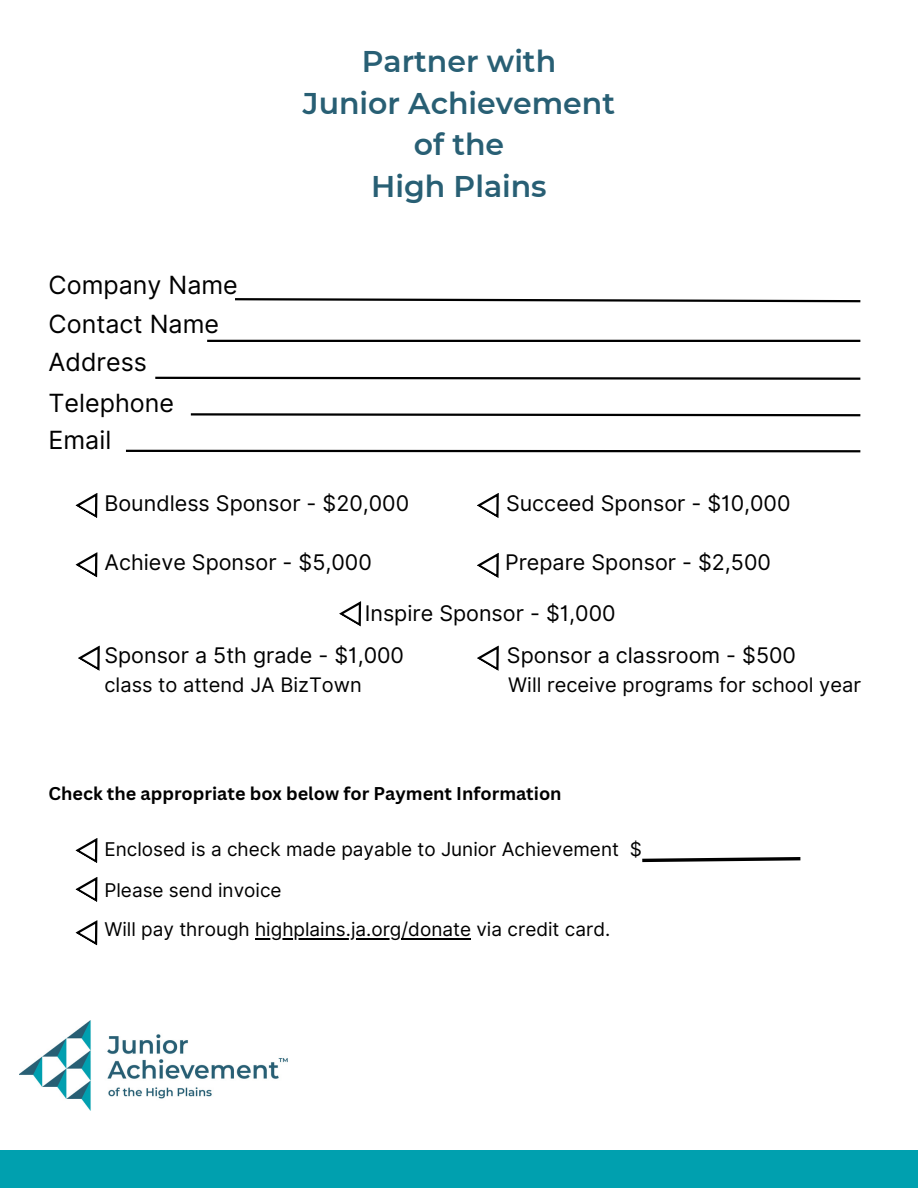
<style>
.page{position:relative;width:918px;height:1188px;background:#fff}
.page>*{position:absolute;margin:0;border:0;box-sizing:border-box;transform-origin:0 0}
.t1{font:600 30px/41.7px "Montserrat";color:#285f74;text-align:center}
.t2{font:25.05px "Inter";color:#000}
.t3{font:21.6px "Inter";color:#000}
.t4{font:20.1px "Inter";color:#000}
.t5{font:18.9px "Inter";color:#000}
.t6{font:700 18px "Canva Sans";color:#000}
</style>
<div class="page">
<div style="left:0;top:1151px;width:918px;height:37px;background:#00a0af"></div>
<img style="left:19px;top:1021px;width:269px;height:90px">
<svg style="left:155px;top:376px;width:706px;height:4px"></svg>
<svg style="left:190px;top:413px;width:671px;height:4px"></svg>
<hr style="left:207px;top:340px;width:653px;height:2px;background:#000">
<hr style="left:126px;top:450px;width:734px;height:2px;background:#000">
<svg style="left:75px;top:493px;width:22px;height:25px"></svg>
<hr style="left:255px;top:938px;width:147px;height:2px;background:#000">
<hr style="left:402px;top:938px;width:69px;height:2px;background:#000">
<svg style="left:477px;top:493px;width:22px;height:25px"></svg>
<svg style="left:75px;top:552px;width:22px;height:26px"></svg>
<svg style="left:477px;top:553px;width:22px;height:25px"></svg>
<svg style="left:78px;top:645px;width:22px;height:26px"></svg>
<svg style="left:75px;top:877px;width:22px;height:25px"></svg>
<svg style="left:75px;top:920px;width:22px;height:26px"></svg>
<svg style="left:642px;top:857px;width:159px;height:6px"></svg>
<svg style="left:235px;top:298px;width:626px;height:5px"></svg>
<svg style="left:339px;top:601px;width:22px;height:26px"></svg>
<svg style="left:477px;top:645px;width:22px;height:26px"></svg>
<svg style="left:75px;top:838px;width:22px;height:25px"></svg>
<h2 class="t2" style="left:49px;top:270px;width:191px">Company Name</h2>
<h3 class="t2" style="left:49px;top:309px;width:172px">Contact Name</h3>
<p class="t2" style="left:49px;top:347px;width:100px">Address</p>
<p class="t2" style="left:49px;top:388px;width:127px">Telephone</p>
<h3 class="t2" style="left:49px;top:424px;width:64px">Email</h3>
<p class="t1" style="left:303px;top:40px;width:314px">Partner with<br>Junior Achievement of the<br>High Plains</p>
<h2 class="t3" style="left:104px;top:491px;width:306px">Boundless Sponsor - $20,000</h2>
<h2 class="t3" style="left:506px;top:491px;width:286px">Succeed Sponsor - $10,000</h2>
<h2 class="t3" style="left:104px;top:550px;width:269px">Achieve Sponsor - $5,000</h2>
<h2 class="t3" style="left:505px;top:550px;width:267px">Prepare Sponsor - $2,500</h2>
<h2 class="t3" style="left:365px;top:600px;width:252px">Inspire Sponsor - $1,000</h2>
<h2 class="t3" style="left:104px;top:642px;width:301px">Sponsor a 5th grade - $1,000</h2>
<h2 class="t3" style="left:507px;top:642px;width:291px">Sponsor a classroom - $500</h2>
<h2 class="t4" style="left:104px;top:673px;width:259px">class to attend JA BizTown</h2>
<h2 class="t4" style="left:508px;top:673px;width:354px">Will receive programs for school year</h2>
<p class="t6" style="left:49px;top:781px;width:515px">Check the appropriate box below for Payment Information</p>
<h3 class="t5" style="left:104px;top:837px;width:539px">Enclosed is a check made payable to Junior Achievement $</h3>
<h4 class="t5" style="left:104px;top:879px;width:179px">Please send invoice</h4>
<p class="t5" style="left:104px;top:918px;width:507px">Will pay through highplains.ja.org/donate via credit card.</p>
</div>
